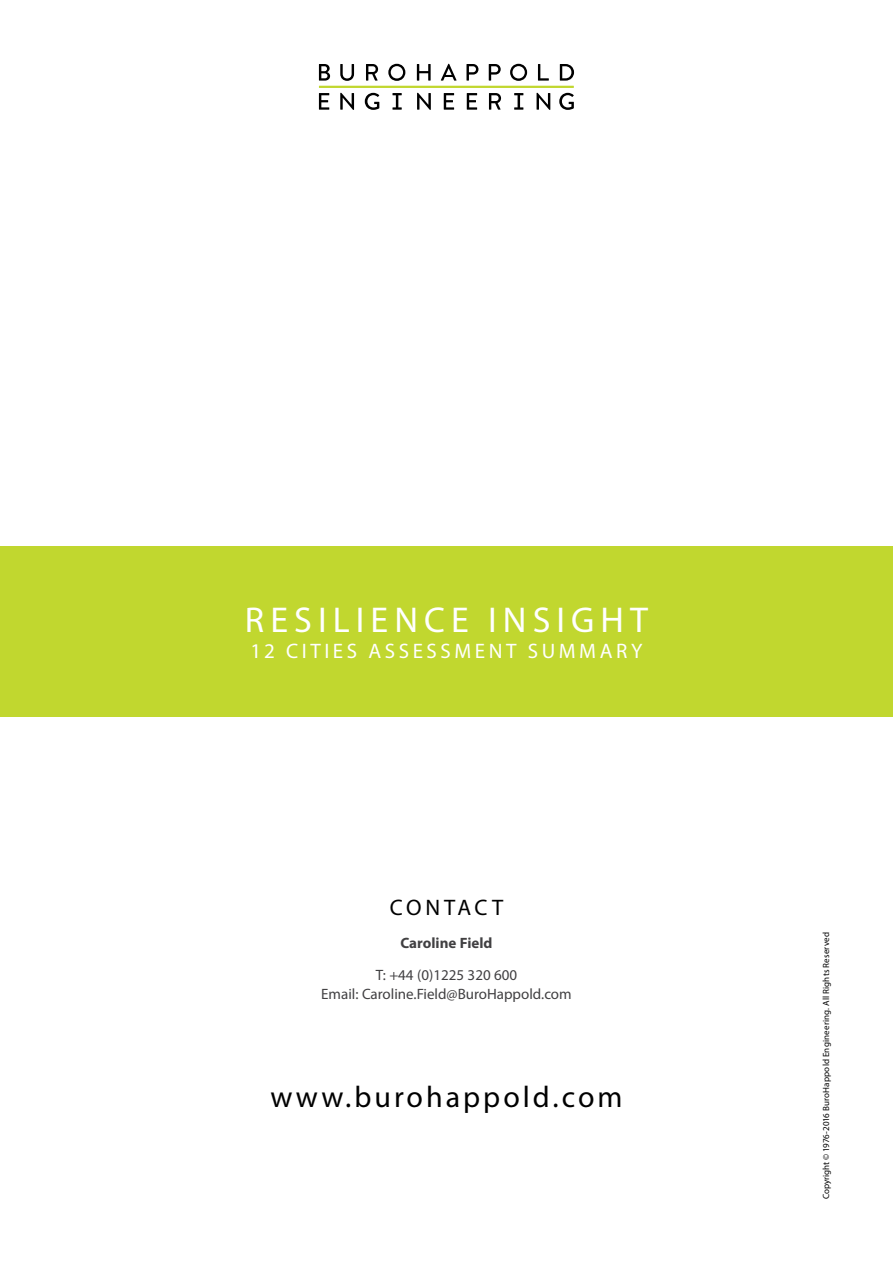
<style>
.page{position:relative;width:893px;height:1263px;background:#fff}
.page>*{position:absolute;margin:0;border:0;box-sizing:border-box;transform-origin:0 0}
.t1{font:36px "Myriad Pro";letter-spacing:.17em;color:#fff}
.t2{font:30px "Myriad Pro";letter-spacing:.1em;color:#000}
.t3{font:22.5px "Myriad Pro";letter-spacing:.16em;color:#000}
.t4{font:21px "Myriad Pro";letter-spacing:.17em;color:#fff}
.t5{font:15px/19.5px "Myriad Pro";color:#414042;text-align:center}
.t6{font:700 15px "Myriad Pro";color:#414042}
.t7{font:9px "Myriad Pro";letter-spacing:.015em;color:#000}
</style>
<div class="page">
<hr style="left:319px;top:86px;width:255px;height:2px;background:#c1d72f">
<svg style="left:319px;top:93px;width:255px;height:17px"></svg>
<svg style="left:319px;top:64px;width:255px;height:17px"></svg>
<div style="left:0;top:546px;width:893px;height:170px;background:#c1d72f"></div>
<h1 class="t1" style="left:245px;top:598px;width:405px">RESILIENCE INSIGHT</h1>
<h3 class="t4" style="left:250px;top:638px;width:394px">12 CITIES ASSESSMENT SUMMARY</h3>
<h1 class="t1" style="left:311px;top:613px;width:273px">REPORT TITLE</h1>
<h3 class="t3" style="left:390px;top:894px;width:115px">CONTACT</h3>
<h3 class="t6" style="left:401px;top:933px;width:93px">Caroline Field</h3>
<h3 class="t5" style="left:321px;top:965px;width:252px">T: +44 (0)1225 320 600<br>Email: Caroline.Field@BuroHappold.com</h3>
<h2 class="t2" style="left:270px;top:1078px;width:353px">www.burohappold.com</h2>
<p class="t7" style="left:821px;top:1199px;width:269px;rotate:-90deg">Copyright © 1976-2016 BuroHappold Engineering. All Rights Reserved</p>
</div>
